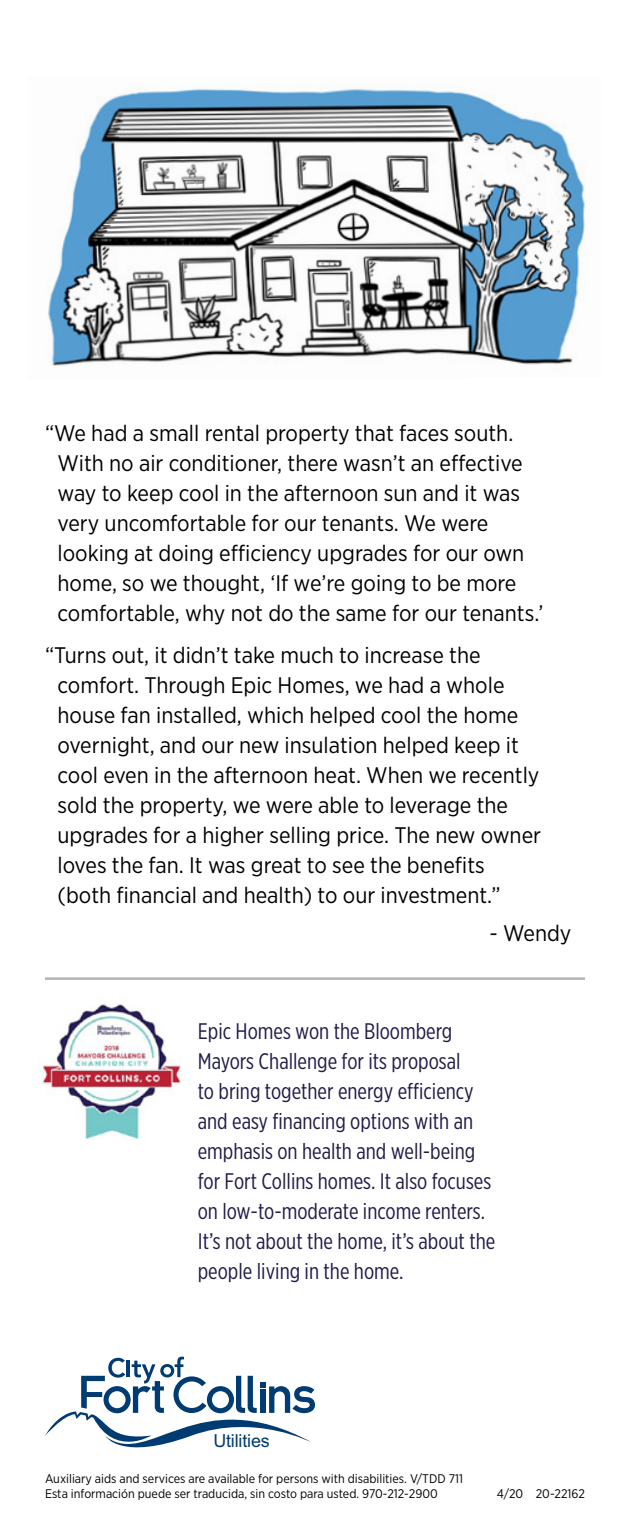
<style>
.page{position:relative;width:630px;height:1530px;background:#fff}
.page>*{position:absolute;margin:0;border:0;box-sizing:border-box;transform-origin:0 0}
.t1{font:22.5px/30px "Gotham Narrow";color:#000}
.t2{font:22.5px/30px "Gotham X Narrow";color:#201c48}
.t3{font:18px "Arial";letter-spacing:-.01em;color:#003b71}
.t4{font:12.5px/15px "Gotham Narrow";color:#000}
</style>
<div class="page">
<img style="left:40px;top:1004px;width:142px;height:136px">
<hr style="left:45px;top:977px;width:540px;height:3px;background:#b1b4b6">
<svg style="left:45px;top:1357px;width:270px;height:91px"></svg>
<img style="left:47px;top:88px;width:538px;height:278px">
<p class="t1" style="left:58px;top:418px;width:488px;text-indent:-13px">“We had a small rental property that faces south.<br>With no air conditioner, there wasn’t an effective way to keep cool in the afternoon sun and it was very uncomfortable for our tenants. We were looking at doing efficiency upgrades for our own home, so we thought, ‘If we’re going to be more comfortable, why not do the same for our tenants.’</p>
<p class="t1" style="left:58px;top:639px;width:485px;text-indent:-13px">“Turns out, it didn’t take much to increase the comfort. Through Epic Homes, we had a whole house fan installed, which helped cool the home overnight, and our new insulation helped keep it cool even in the afternoon heat. When we recently sold the property, we were able to leverage the upgrades for a higher selling price. The new owner loves the fan. It was great to see the benefits (both financial and health) to our investment.”</p>
<p class="t1" style="left:490px;top:918px;width:83px">- Wendy</p>
<p class="t2" style="left:198px;top:1016px;width:299px">Epic Homes won the Bloomberg Mayors Challenge for its proposal<br>to bring together energy efficiency and easy financing options with an emphasis on health and well-being for Fort Collins homes. It also focuses on low-to-moderate income renters.<br>It’s not about the home, it’s about the people living in the home.</p>
<p class="t3" style="left:213px;top:1429px;width:58px">Utilities</p>
<p class="t4" style="left:45px;top:1471px;width:420px">Auxiliary aids and services are available for persons with disabilities. V/TDD 711<br>Esta información puede ser traducida, sin costo para usted. 970-212-2900</p>
<p class="t4" style="left:497px;top:1486px;width:90px">4/20 20-22162</p>
</div>
